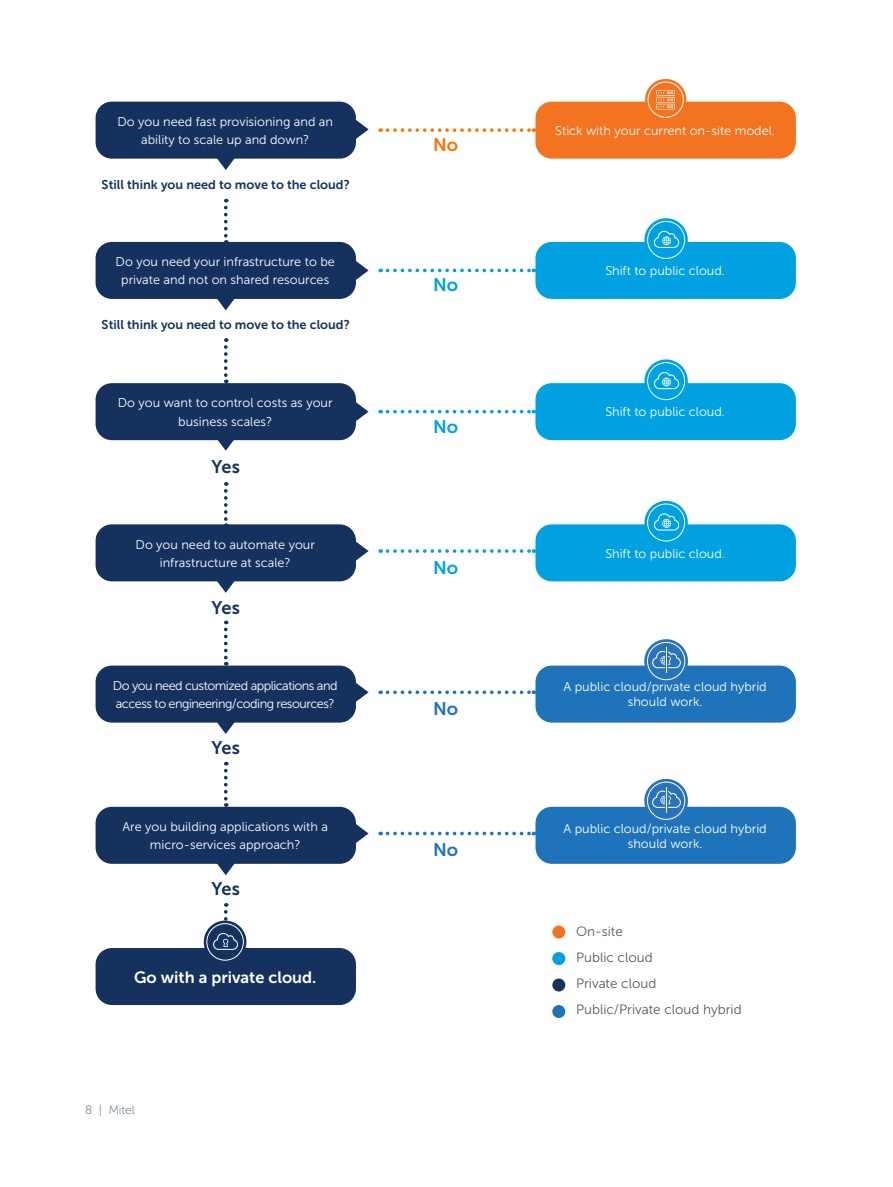
<style>
.page{position:relative;width:893px;height:1187px;background:#fff}
.page>*{position:absolute;margin:0;border:0;box-sizing:border-box;transform-origin:0 0}
.Chapter_Intro_paragr{font:18.15px "Museo Sans 700";letter-spacing:-.03em;color:#14335e}
.Chapter_Intro_paragr-2{font:18.15px "Museo Sans 700";color:#00a1e0}
.Chapter_Intro_paragr-3{font:18.15px "Museo Sans 700";color:#1f73ba}
.Chapter_Intro_paragr-4{font:18.15px "Museo Sans 700";color:#ff7400}
.Chapter_Intro_paragr-5{font:16.35px "Museo Sans 700";color:#fff}
.Chapter_Intro_paragr-6{font:13.5px "Museo Sans 300";color:#58595b}
.Chapter_Intro_paragr-7{font:12.75px/18.1px "Museo Sans 300";color:#fff;text-align:center}
.Chapter_Intro_paragr-8{font:12.75px/18.1px "Museo Sans 300";letter-spacing:-.04em;color:#fff}
.Chapter_Intro_paragr-9{font:12.75px "Museo Sans 700";color:#14335e}
.t1{font:12px "Museo Sans 100";color:#445b7f}
</style>
<div class="page">
<div style="left:96px;top:102px;width:260px;height:57px;background:#15325f;border-radius:16px"></div>
<div style="left:535px;top:102px;width:261px;height:57px;background:#f47321;border-radius:16px"></div>
<div style="left:535px;top:242px;width:261px;height:57px;background:#00a1e0;border-radius:16px"></div>
<div style="left:535px;top:383px;width:261px;height:57px;background:#00a1e0;border-radius:16px"></div>
<div style="left:535px;top:524px;width:261px;height:57px;background:#00a1e0;border-radius:16px"></div>
<div style="left:535px;top:665px;width:261px;height:57px;background:#1f73ba;border-radius:16px"></div>
<div style="left:535px;top:806px;width:261px;height:57px;background:#1f73ba;border-radius:16px"></div>
<div style="left:96px;top:242px;width:260px;height:57px;background:#15325f;border-radius:16px"></div>
<div style="left:96px;top:383px;width:260px;height:57px;background:#15325f;border-radius:16px"></div>
<div style="left:96px;top:524px;width:260px;height:57px;background:#15325f;border-radius:16px"></div>
<div style="left:96px;top:665px;width:260px;height:57px;background:#15325f;border-radius:16px"></div>
<div style="left:96px;top:806px;width:260px;height:57px;background:#15325f;border-radius:16px"></div>
<div style="left:96px;top:947px;width:260px;height:57px;background:#15325f;border-radius:16px"></div>
<svg style="left:224px;top:199px;width:4px;height:43px"></svg>
<svg style="left:387px;top:128px;width:147px;height:4px"></svg>
<svg style="left:387px;top:268px;width:147px;height:4px"></svg>
<svg style="left:387px;top:410px;width:147px;height:3px"></svg>
<svg style="left:387px;top:549px;width:147px;height:4px"></svg>
<svg style="left:387px;top:690px;width:147px;height:4px"></svg>
<svg style="left:387px;top:831px;width:147px;height:4px"></svg>
<svg style="left:224px;top:338px;width:4px;height:45px"></svg>
<svg style="left:224px;top:491px;width:4px;height:34px"></svg>
<svg style="left:224px;top:620px;width:4px;height:45px"></svg>
<svg style="left:224px;top:761px;width:4px;height:45px"></svg>
<svg style="left:216px;top:158px;width:20px;height:12px"></svg>
<svg style="left:356px;top:120px;width:13px;height:19px"></svg>
<svg style="left:356px;top:261px;width:13px;height:19px"></svg>
<svg style="left:356px;top:402px;width:13px;height:19px"></svg>
<svg style="left:356px;top:541px;width:13px;height:20px"></svg>
<svg style="left:356px;top:683px;width:13px;height:19px"></svg>
<svg style="left:356px;top:824px;width:13px;height:19px"></svg>
<svg style="left:217px;top:299px;width:18px;height:11px"></svg>
<svg style="left:216px;top:440px;width:20px;height:10px"></svg>
<svg style="left:216px;top:581px;width:20px;height:11px"></svg>
<svg style="left:216px;top:722px;width:20px;height:12px"></svg>
<svg style="left:216px;top:863px;width:20px;height:12px"></svg>
<svg style="left:202px;top:903px;width:47px;height:58px"></svg>
<svg style="left:643px;top:79px;width:45px;height:39px"></svg>
<svg style="left:643px;top:218px;width:46px;height:41px"></svg>
<svg style="left:643px;top:359px;width:46px;height:42px"></svg>
<svg style="left:643px;top:500px;width:46px;height:42px"></svg>
<div style="left:552px;top:925px;width:13px;height:13px;background:#f47321;border-radius:50%"></div>
<svg style="left:552px;top:951px;width:13px;height:13px"></svg>
<div style="left:552px;top:978px;width:13px;height:13px;background:#17335d;border-radius:50%"></div>
<div style="left:552px;top:1004px;width:13px;height:13px;background:#1f73ba;border-radius:50%"></div>
<svg style="left:643px;top:639px;width:47px;height:42px"></svg>
<svg style="left:643px;top:778px;width:47px;height:42px"></svg>
<p class="Chapter_Intro_paragr-7" style="left:117px;top:112px;width:217px">Do you need fast provisioning and an ability to scale up and down?</p>
<p class="Chapter_Intro_paragr-7" style="left:555px;top:121px;width:221px">Stick with your current on-site model.</p>
<p class="Chapter_Intro_paragr-4" style="left:433px;top:135px;width:27px">No</p>
<p class="Chapter_Intro_paragr-9" style="left:102px;top:178px;width:250px">Still think you need to move to the cloud?</p>
<p class="Chapter_Intro_paragr-7" style="left:116px;top:253px;width:221px">Do you need your infrastructure to be private and not on shared resources</p>
<p class="Chapter_Intro_paragr-9" style="left:102px;top:317px;width:250px">Still think you need to move to the cloud?</p>
<p class="Chapter_Intro_paragr-7" style="left:118px;top:394px;width:216px">Do you want to control costs as your business scales?</p>
<p class="Chapter_Intro_paragr" style="left:212px;top:457px;width:30px">Yes</p>
<p class="Chapter_Intro_paragr-7" style="left:136px;top:535px;width:181px">Do you need to automate your infrastructure at scale?</p>
<p class="Chapter_Intro_paragr" style="left:212px;top:597px;width:30px">Yes</p>
<p class="Chapter_Intro_paragr-8" style="left:113px;top:676px;width:226px">Do you need customized applications and access to engineering/coding resources?</p>
<p class="Chapter_Intro_paragr" style="left:212px;top:738px;width:30px">Yes</p>
<p class="Chapter_Intro_paragr-7" style="left:122px;top:817px;width:207px">Are you building applications with a micro-services approach?</p>
<p class="Chapter_Intro_paragr" style="left:212px;top:878px;width:30px">Yes</p>
<p class="Chapter_Intro_paragr-5" style="left:134px;top:967px;width:184px">Go with a private cloud.</p>
<p class="t1" style="left:85px;top:1103px;width:51px">8 | Mitel</p>
<p class="Chapter_Intro_paragr-2" style="left:433px;top:275px;width:27px">No</p>
<p class="Chapter_Intro_paragr-2" style="left:433px;top:417px;width:27px">No</p>
<p class="Chapter_Intro_paragr-2" style="left:433px;top:557px;width:27px">No</p>
<p class="Chapter_Intro_paragr-3" style="left:433px;top:698px;width:27px">No</p>
<p class="Chapter_Intro_paragr-3" style="left:433px;top:839px;width:27px">No</p>
<p class="Chapter_Intro_paragr-7" style="left:605px;top:262px;width:121px">Shift to public cloud.</p>
<p class="Chapter_Intro_paragr-7" style="left:605px;top:403px;width:121px">Shift to public cloud.</p>
<p class="Chapter_Intro_paragr-7" style="left:605px;top:544px;width:121px">Shift to public cloud.</p>
<p class="Chapter_Intro_paragr-7" style="left:564px;top:679px;width:205px;line-height:15px">A public cloud/private cloud hybrid should work.</p>
<p class="Chapter_Intro_paragr-7" style="left:564px;top:820px;width:205px;line-height:15px">A public cloud/private cloud hybrid should work.</p>
<p class="Chapter_Intro_paragr-6" style="left:576px;top:923px;width:48px">On-site</p>
<p class="Chapter_Intro_paragr-6" style="left:576px;top:949px;width:78px">Public cloud</p>
<p class="Chapter_Intro_paragr-6" style="left:576px;top:976px;width:82px">Private cloud</p>
<p class="Chapter_Intro_paragr-6" style="left:576px;top:1002px;width:167px">Public/Private cloud hybrid</p>
</div>
